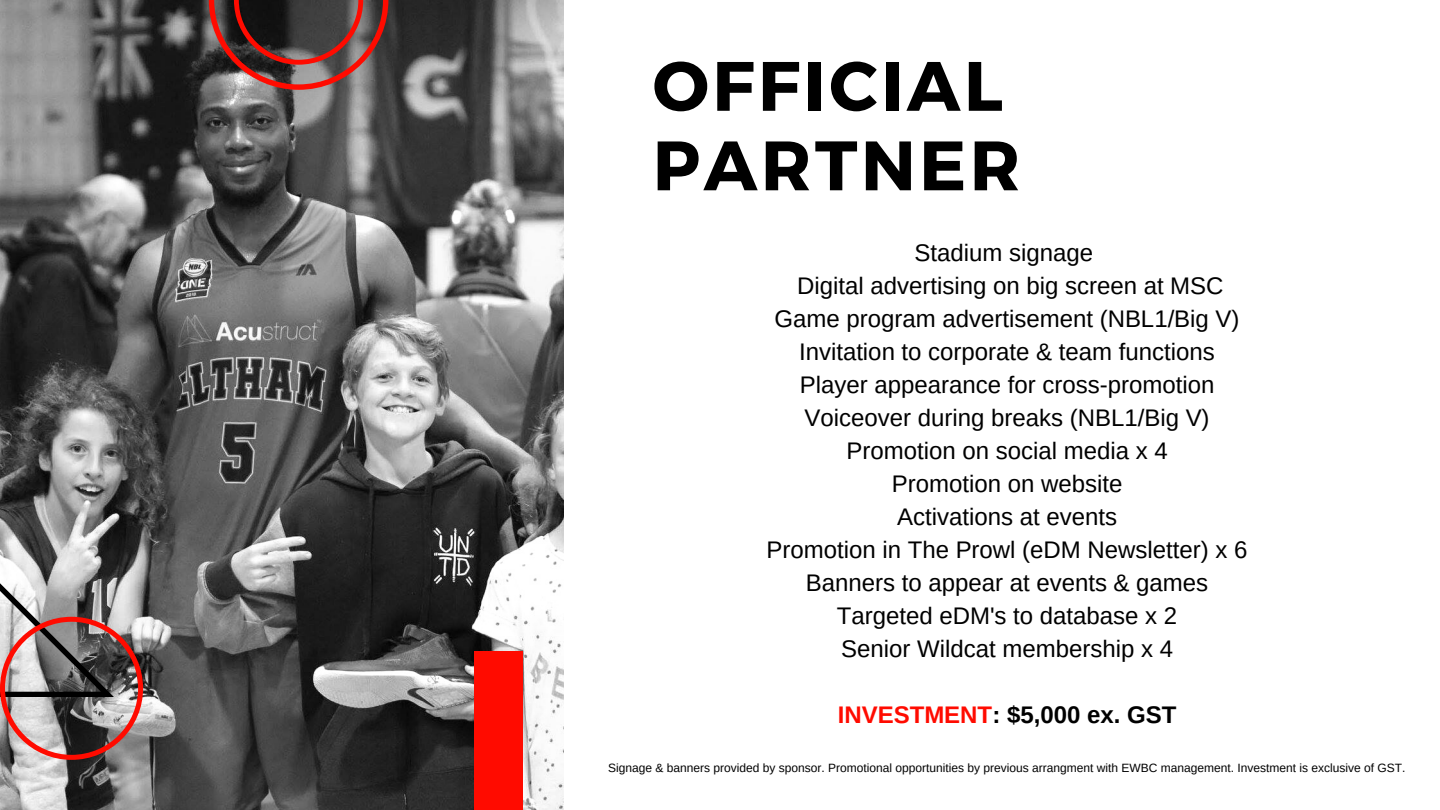
<style>
.page{position:relative;width:1440px;height:810px;background:#fff}
.page>*{position:absolute;margin:0;border:0;box-sizing:border-box;transform-origin:0 0}
.t1{font:700 69.8px "Montserrat";letter-spacing:.05em;color:#000}
.t2{font:24px "Arimo";color:#000}
.t3{font:700 24px "Arimo";color:#000}
.t4{font:12px "Arimo";color:#000}
.s1{color:#ff0b00}
</style>
<div class="page">
<img style="left:0;top:0;width:564px;height:810px">
<svg style="left:209px;top:0;width:179px;height:89px;background:#66413f"></svg>
<div style="left:474px;top:651px;width:49px;height:159px;background:#ff0b00"></div>
<svg style="left:0;top:537px;width:143px;height:223px;background:#968584"></svg>
<p class="t1" style="left:653px;top:41px;width:352px">OFFICIAL</p>
<p class="t1" style="left:653px;top:120px;width:369px">PARTNER</p>
<p class="t2" style="left:914px;top:239px;width:180px">Stadium signage</p>
<p class="t2" style="left:797px;top:272px;width:428px">Digital advertising on big screen at MSC</p>
<p class="t2" style="left:774px;top:305px;width:467px">Game program advertisement (NBL1/Big V)</p>
<p class="t2" style="left:799px;top:338px;width:417px">Invitation to corporate &amp; team functions</p>
<p class="t2" style="left:800px;top:371px;width:416px">Player appearance for cross-promotion</p>
<p class="t2" style="left:804px;top:404px;width:407px">Voiceover during breaks (NBL1/Big V)</p>
<p class="t2" style="left:846px;top:437px;width:323px">Promotion on social media x 4</p>
<p class="t2" style="left:892px;top:470px;width:232px">Promotion on website</p>
<p class="t2" style="left:897px;top:503px;width:221px">Activations at events</p>
<p class="t2" style="left:766px;top:536px;width:483px">Promotion in The Prowl (eDM Newsletter) x 6</p>
<p class="t2" style="left:806px;top:569px;width:404px">Banners to appear at events &amp; games</p>
<p class="t2" style="left:837px;top:602px;width:342px">Targeted eDM's to database x 2</p>
<p class="t2" style="left:841px;top:635px;width:333px">Senior Wildcat membership x 4</p>
<p class="t3" style="left:838px;top:701px;width:340px"><span class="s1">INVESTMENT</span>: $5,000 ex. GST</p>
<p class="t4" style="left:608px;top:761px;width:799px">Signage &amp; banners provided by sponsor. Promotional opportunities by previous arrangment with EWBC management. Investment is exclusive of GST.</p>
</div>
